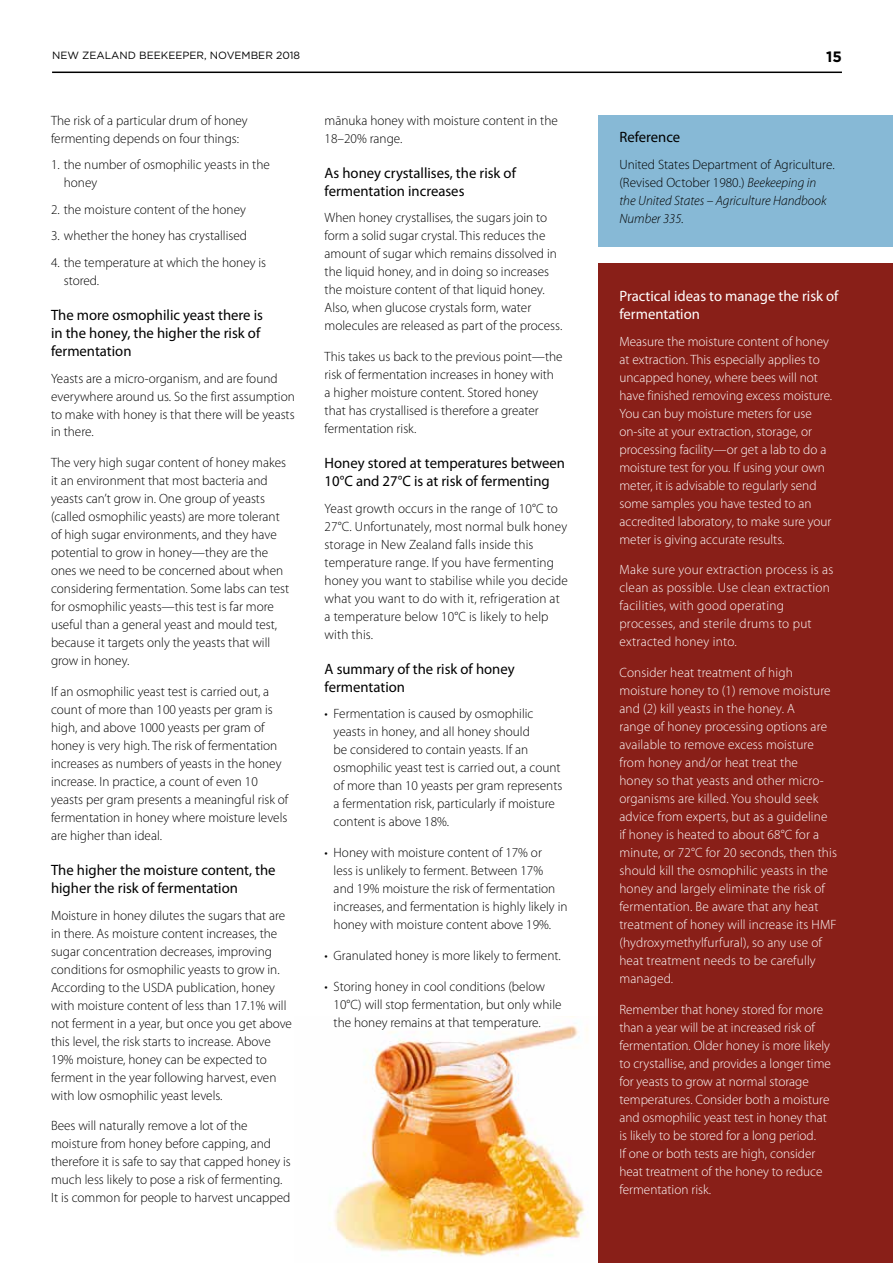
<style>
.page{position:relative;width:893px;height:1263px;background:#fff}
.page>*{position:absolute;margin:0;border:0;box-sizing:border-box;transform-origin:0 0}
.t1{font:15px/18px "Myriad Pro";color:#000}
.t2{font:15px/18px "Myriad Pro";color:#fff}
.t3{font:700 15px "Gotham";color:#000}
.t4{font:300 13.5px/18px "Myriad Pro";color:#000}
.t5{font:300 13.5px/18px "Myriad Pro";color:#fff}
.t6{font:300 13.5px/18px "Myriad Pro";letter-spacing:.02em;color:#fff}
.t7{font:10.5px "Gotham";color:#000}
.s1{font-style:italic}
</style>
<div class="page">
<hr style="left:52px;top:72px;width:790px;height:1px;background:#000">
<img style="left:329px;top:1016px;width:259px;height:241px">
<div style="left:598px;top:264px;width:295px;height:999px;background:#891f18"></div>
<div style="left:598px;top:115px;width:295px;height:132px;background:#87b9d6"></div>
<p class="t7" style="left:52px;top:49px;width:250px">NEW ZEALAND BEEKEEPER, NOVEMBER 2018</p>
<p class="t3" style="left:826px;top:47px;width:17px">15</p>
<p class="t4" style="left:51px;top:111px;width:198px">The risk of a particular drum of honey fermenting depends on four things:</p>
<p class="t4" style="left:64px;top:156px;width:208px;text-indent:-13px">1. the number of osmophilic yeasts in the honey</p>
<p class="t4" style="left:51px;top:200px;width:196px">2. the moisture content of the honey</p>
<p class="t4" style="left:51px;top:227px;width:198px">3. whether the honey has crystallised</p>
<p class="t4" style="left:64px;top:253px;width:204px;text-indent:-13px">4. the temperature at which the honey is stored.</p>
<p class="t1" style="left:51px;top:306px;width:213px">The more osmophilic yeast there is in the honey, the higher the risk of fermentation</p>
<p class="t4" style="left:51px;top:369px;width:245px">Yeasts are a micro-organism, and are found everywhere around us. So the first assumption to make with honey is that there will be yeasts in there.</p>
<p class="t4" style="left:51px;top:454px;width:240px">The very high sugar content of honey makes it an environment that most bacteria and yeasts can’t grow in. One group of yeasts (called osmophilic yeasts) are more tolerant of high sugar environments, and they have potential to grow in honey—they are the ones we need to be concerned about when considering fermentation. Some labs can test for osmophilic yeasts—this test is far more useful than a general yeast and mould test, because it targets only the yeasts that will grow in honey.</p>
<p class="t4" style="left:51px;top:682px;width:239px">If an osmophilic yeast test is carried out, a count of more than 100 yeasts per gram is high, and above 1000 yeasts per gram of honey is very high. The risk of fermentation increases as numbers of yeasts in the honey increase. In practice, a count of even 10 yeasts per gram presents a meaningful risk of fermentation in honey where moisture levels are higher than ideal.</p>
<p class="t1" style="left:51px;top:861px;width:226px">The higher the moisture content, the higher the risk of fermentation</p>
<p class="t4" style="left:51px;top:906px;width:242px">Moisture in honey dilutes the sugars that are in there. As moisture content increases, the sugar concentration decreases, improving conditions for osmophilic yeasts to grow in.<br>According to the USDA publication, honey with moisture content of less than 17.1% will not ferment in a year, but once you get above this level, the risk starts to increase. Above 19% moisture, honey can be expected to ferment in the year following harvest, even with low osmophilic yeast levels.</p>
<p class="t4" style="left:51px;top:1117px;width:241px">Bees will naturally remove a lot of the moisture from honey before capping, and therefore it is safe to say that capped honey is much less likely to pose a risk of fermenting.<br>It is common for people to harvest uncapped</p>
<p class="t4" style="left:325px;top:111px;width:235px">mānuka honey with moisture content in the<br>18–20% range.</p>
<p class="t1" style="left:325px;top:164px;width:193px">As honey crystallises, the risk of fermentation increases</p>
<p class="t4" style="left:325px;top:209px;width:239px">When honey crystallises, the sugars join to form a solid sugar crystal. This reduces the amount of sugar which remains dissolved in the liquid honey, and in doing so increases the moisture content of that liquid honey.<br>Also, when glucose crystals form, water molecules are released as part of the process.</p>
<p class="t4" style="left:325px;top:348px;width:240px">This takes us back to the previous point—the risk of fermentation increases in honey with a higher moisture content. Stored honey that has crystallised is therefore a greater fermentation risk.</p>
<p class="t1" style="left:325px;top:454px;width:242px">Honey stored at temperatures between<br>10°C and 27°C is at risk of fermenting</p>
<p class="t4" style="left:325px;top:499px;width:245px">Yeast growth occurs in the range of 10°C to 27°C. Unfortunately, most normal bulk honey storage in New Zealand falls inside this temperature range. If you have fermenting honey you want to stabilise while you decide what you want to do with it, refrigeration at a temperature below 10°C is likely to help with this.</p>
<p class="t1" style="left:325px;top:659px;width:192px">A summary of the risk of honey fermentation</p>
<p class="t4" style="left:334px;top:705px;width:230px;text-indent:-9px">• Fermentation is caused by osmophilic yeasts in honey, and all honey should<br>be considered to contain yeasts. If an osmophilic yeast test is carried out, a count of more than 10 yeasts per gram represents a fermentation risk, particularly if moisture content is above 18%.</p>
<p class="t4" style="left:334px;top:843px;width:235px;text-indent:-9px">• Honey with moisture content of 17% or<br>less is unlikely to ferment. Between 17%<br>and 19% moisture the risk of fermentation increases, and fermentation is highly likely in honey with moisture content above 19%.</p>
<p class="t4" style="left:325px;top:946px;width:238px">• Granulated honey is more likely to ferment.</p>
<p class="t4" style="left:334px;top:977px;width:229px;text-indent:-9px">• Storing honey in cool conditions (below<br>10°C) will stop fermentation, but only while the honey remains at that temperature.</p>
<p class="t1" style="left:619px;top:128px;width:62px">Reference</p>
<p class="t4" style="left:619px;top:155px;width:217px">United States Department of Agriculture. (Revised October 1980.) <span class="s1">Beekeeping in the United States – Agriculture Handbook Number 335.</span></p>
<p class="t2" style="left:619px;top:287px;width:221px">Practical ideas to manage the risk of fermentation</p>
<p class="t5" style="left:619px;top:332px;width:214px">Measure the moisture content of honey at extraction. This especially applies to uncapped honey, where bees will not have finished removing excess moisture.<br>You can buy moisture meters for use on-site at your extraction, storage, or processing facility—or get a lab to do a moisture test for you. If using your own meter, it is advisable to regularly send some samples you have tested to an accredited laboratory, to make sure your meter is giving accurate results.</p>
<p class="t6" style="left:619px;top:561px;width:216px">Make sure your extraction process is as clean as possible. Use clean extraction facilities, with good operating processes, and sterile drums to put extracted honey into.</p>
<p class="t5" style="left:619px;top:663px;width:219px">Consider heat treatment of high moisture honey to (1) remove moisture and (2) kill yeasts in the honey. A<br>range of honey processing options are available to remove excess moisture from honey and/or heat treat the<br>honey so that yeasts and other micro&shy;organisms are killed. You should seek advice from experts, but as a guideline if honey is heated to about 68°C for a minute, or 72°C for 20 seconds, then this should kill the osmophilic yeasts in the honey and largely eliminate the risk of fermentation. Be aware that any heat treatment of honey will increase its HMF (hydroxymethylfurfural), so any use of heat treatment needs to be carefully managed.</p>
<p class="t5" style="left:619px;top:1000px;width:213px">Remember that honey stored for more than a year will be at increased risk of fermentation. Older honey is more likely to crystallise, and provides a longer time for yeasts to grow at normal storage temperatures. Consider both a moisture and osmophilic yeast test in honey that is likely to be stored for a long period.<br>If one or both tests are high, consider heat treatment of the honey to reduce fermentation risk.</p>
</div>
